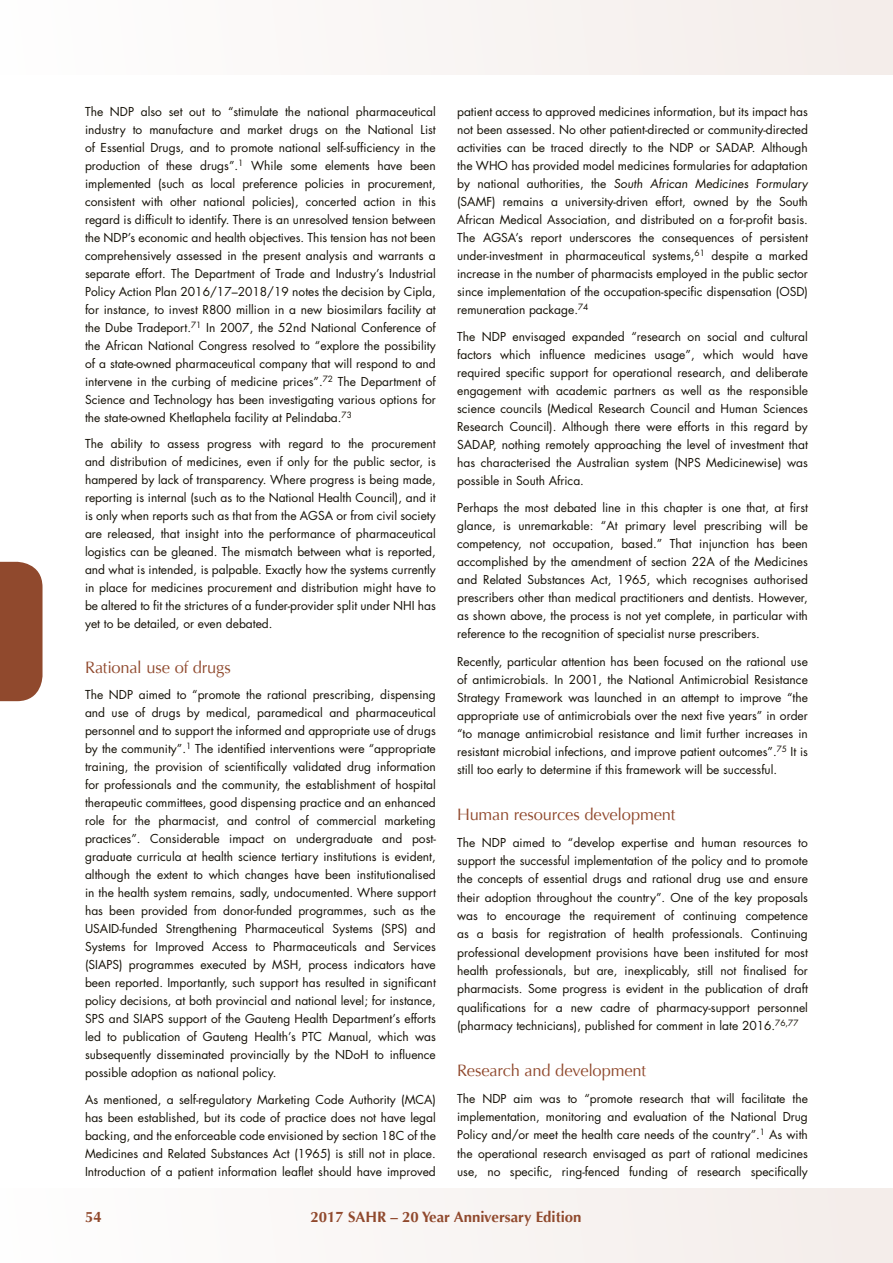
<style>
.page{position:relative;width:893px;height:1263px;background:#fff}
.page>*{position:absolute;margin:0;border:0;box-sizing:border-box;transform-origin:0 0}
.t1{font:16.5px "Optima";letter-spacing:-.01em;color:#90492d}
.t2{font:700 15px "Optima";color:#90492d}
.t3{font:12px/18px "Futura";color:#141006;text-align:justify}
</style>
<div class="page">
<div style="left:0;top:1188px;width:893px;height:75px;background:#f9f5f4"></div>
<div style="left:0;top:0;width:893px;height:74px;background:#f9f5f4"></div>
<div style="left:0;top:562px;width:43px;height:139px;background:#90492d"></div>
<p class="t3" style="left:85px;top:102px;width:352px">The NDP also set out to “stimulate the national pharmaceutical industry to manufacture and market drugs on the National List of Essential Drugs, and to promote national self-sufficiency in the production of these drugs”.<sup>1</sup> While some elements have been implemented (such as local preference policies in procurement, consistent with other national policies), concerted action in this regard is difficult to identify. There is an unresolved tension between the NDP’s economic and health objectives. This tension has not been comprehensively assessed in the present analysis and warrants a separate effort. The Department of Trade and Industry’s Industrial Policy Action Plan 2016/17–2018/19 notes the decision by Cipla, for instance, to invest R800 million in a new biosimilars facility at the Dube Tradeport.<sup>71</sup> In 2007, the 52nd National Conference of the African National Congress resolved to “explore the possibility of a state-owned pharmaceutical company that will respond to and intervene in the curbing of medicine prices”.<sup>72</sup> The Department of Science and Technology has been investigating various options for the state-owned Khetlaphela facility at Pelindaba.<sup>73</sup></p>
<p class="t3" style="left:85px;top:435px;width:352px">The ability to assess progress with regard to the procurement and distribution of medicines, even if only for the public sector, is hampered by lack of transparency. Where progress is being made, reporting is internal (such as to the National Health Council), and it is only when reports such as that from the AGSA or from civil society are released, that insight into the performance of pharmaceutical logistics can be gleaned. The mismatch between what is reported, and what is intended, is palpable. Exactly how the systems currently in place for medicines procurement and distribution might have to be altered to fit the strictures of a funder-provider split under NHI has yet to be detailed, or even debated.</p>
<h1 class="t1" style="left:85px;top:657px;width:147px">Rational use of drugs</h1>
<p class="t3" style="left:85px;top:686px;width:352px">The NDP aimed to “promote the rational prescribing, dispensing and use of drugs by medical, paramedical and pharmaceutical personnel and to support the informed and appropriate use of drugs by the community”.<sup>1</sup> The identified interventions were “appropriate training, the provision of scientifically validated drug information for professionals and the community, the establishment of hospital therapeutic committees, good dispensing practice and an enhanced role for the pharmacist, and control of commercial marketing practices”. Considerable impact on undergraduate and post&shy;graduate curricula at health science tertiary institutions is evident, although the extent to which changes have been institutionalised in the health system remains, sadly, undocumented. Where support has been provided from donor-funded programmes, such as the USAID-funded Strengthening Pharmaceutical Systems (SPS) and Systems for Improved Access to Pharmaceuticals and Services (SIAPS) programmes executed by MSH, process indicators have been reported. Importantly, such support has resulted in significant policy decisions, at both provincial and national level; for instance, SPS and SIAPS support of the Gauteng Health Department’s efforts led to publication of Gauteng Health’s PTC Manual, which was subsequently disseminated provincially by the NDoH to influence possible adoption as national policy.</p>
<p class="t3" style="left:85px;top:1090px;width:352px">As mentioned, a self-regulatory Marketing Code Authority (MCA) has been established, but its code of practice does not have legal backing, and the enforceable code envisioned by section 18C of the Medicines and Related Substances Act (1965) is still not in place.<br>Introduction of a patient information leaflet should have improved</p>
<p class="t3" style="left:457px;top:102px;width:352px">patient access to approved medicines information, but its impact has not been assessed. No other patient-directed or community-directed activities can be traced directly to the NDP or SADAP. Although the WHO has provided model medicines formularies for adaptation by national authorities, the South African Medicines Formulary (SAMF) remains a university-driven effort, owned by the South African Medical Association, and distributed on a for-profit basis.<br>The AGSA’s report underscores the consequences of persistent under-investment in pharmaceutical systems,<sup>61</sup> despite a marked increase in the number of pharmacists employed in the public sector since implementation of the occupation-specific dispensation (OSD) remuneration package.<sup>74</sup></p>
<p class="t3" style="left:457px;top:327px;width:352px">The NDP envisaged expanded “research on social and cultural factors which influence medicines usage”, which would have required specific support for operational research, and deliberate engagement with academic partners as well as the responsible science councils (Medical Research Council and Human Sciences Research Council). Although there were efforts in this regard by SADAP, nothing remotely approaching the level of investment that has characterised the Australian system (NPS Medicinewise) was possible in South Africa.</p>
<p class="t3" style="left:457px;top:499px;width:352px">Perhaps the most debated line in this chapter is one that, at first glance, is unremarkable: “At primary level prescribing will be competency, not occupation, based.” That injunction has been accomplished by the amendment of section 22A of the Medicines and Related Substances Act, 1965, which recognises authorised prescribers other than medical practitioners and dentists. However, as shown above, the process is not yet complete, in particular with reference to the recognition of specialist nurse prescribers.</p>
<p class="t3" style="left:457px;top:652px;width:352px">Recently, particular attention has been focused on the rational use of antimicrobials. In 2001, the National Antimicrobial Resistance Strategy Framework was launched in an attempt to improve “the appropriate use of antimicrobials over the next five years” in order “to manage antimicrobial resistance and limit further increases in resistant microbial infections, and improve patient outcomes”.<sup>75</sup> It is still too early to determine if this framework will be successful.</p>
<h1 class="t1" style="left:457px;top:805px;width:220px">Human resources development</h1>
<p class="t3" style="left:457px;top:833px;width:352px">The NDP aimed to “develop expertise and human resources to support the successful implementation of the policy and to promote the concepts of essential drugs and rational drug use and ensure their adoption throughout the country”. One of the key proposals was to encourage the requirement of continuing competence as a basis for registration of health professionals. Continuing professional development provisions have been instituted for most health professionals, but are, inexplicably, still not finalised for pharmacists. Some progress is evident in the publication of draft qualifications for a new cadre of pharmacy-support personnel (pharmacy technicians), published for comment in late 2016.<sup>76,77</sup></p>
<h1 class="t1" style="left:457px;top:1061px;width:190px">Research and development</h1>
<p class="t3" style="left:457px;top:1089px;width:352px">The NDP aim was to “promote research that will facilitate the implementation, monitoring and evaluation of the National Drug Policy and/or meet the health care needs of the country”.<sup>1</sup> As with the operational research envisaged as part of rational medicines use, no specific, ring-fenced funding of research specifically</p>
<p class="t2" style="left:85px;top:1208px;width:18px">54</p>
<p class="t2" style="left:311px;top:1208px;width:273px">2017 SAHR – 20 Year Anniversary Edition</p>
</div>
